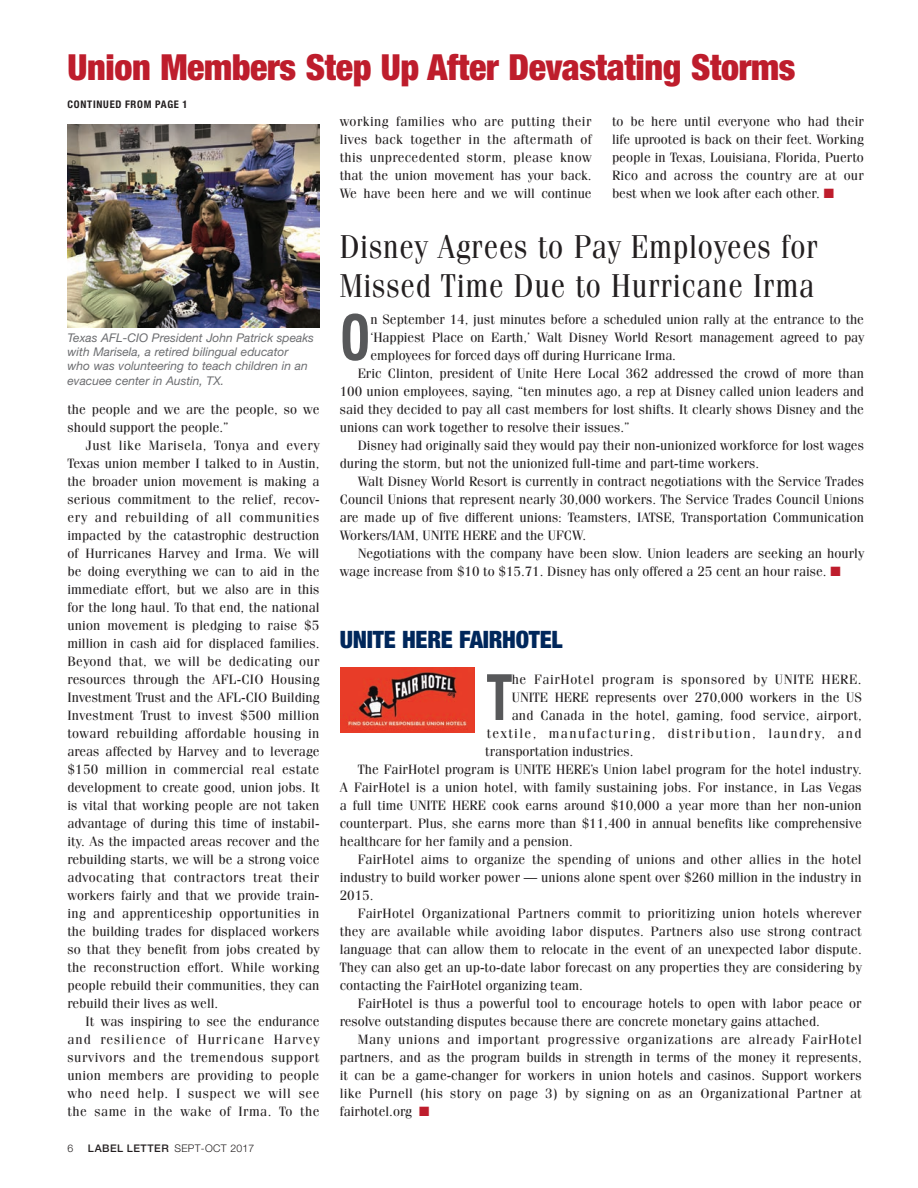
<style>
.page{position:relative;width:918px;height:1188px;background:#fff}
.page>*{position:absolute;margin:0;border:0;box-sizing:border-box;transform-origin:0 0}
.t1{font:700 condensed 63.3px "Univers LT Std";color:#57585a;scale:.8 1}
.t2{font:900 condensed 36px "Helvetica Neue LT Std";letter-spacing:-.01em;color:#be1d2c}
.t3{font:33px/39.6px "Fenice Std";letter-spacing:.025em;color:#231f20;scale:.88 1}
.t4{font:900 condensed 24px "Helvetica Neue LT Std";letter-spacing:-.01em;color:#00275b}
.t5{font:13.5px/18px "Fenice Std";color:#231f20;text-align:justify}
.t6{font:13.5px "Fenice Std";letter-spacing:.04em;color:#231f20}
.t7{font:13.5px "Fenice Std";letter-spacing:.02em;color:#231f20}
.t8{font:13.5px "Fenice Std";letter-spacing:.105em;color:#231f20}
.t9{font:italic 12px/14.4px "Helvetica Neue LT Std";color:#6c6d70}
.t10{font:300 10.5px "Helvetica Neue LT Std";letter-spacing:.025em;color:#231f20}
.t11{font:700 condensed 10.5px "Helvetica Neue LT Std";letter-spacing:.07em;color:#231f20}
.s1{color:#be1d2c}
.s2{font-weight:500}
</style>
<div class="page">
<img style="left:68px;top:124px;width:251px;height:203px">
<img style="left:341px;top:668px;width:133px;height:65px">
<h2 class="t2" style="left:68px;top:45px;width:729px">Union Members Step Up After Devastating Storms</h2>
<p class="t11" style="left:68px;top:98px;width:122px">CONTINUED FROM PAGE 1</p>
<p class="t5" style="left:340px;top:112px;width:254px">working families who are putting their lives back together in the aftermath of this unprecedented storm, please know that the union movement has your back.<br>We have been here and we will continue</p>
<p class="t5" style="left:612px;top:112px;width:254px">to be here until everyone who had their life uprooted is back on their feet. Working people in Texas, Louisiana, Florida, Puerto Rico and across the country are at our best when we look after each other. <span class="s1">■</span></p>
<p class="t9" style="left:68px;top:330px;width:248px">Texas AFL-CIO President John Patrick speaks with Marisela, a retired bilingual educator who was volunteering to teach children in an evacuee center in Austin, TX.</p>
<p class="t5" style="left:68px;top:400px;width:253px">the people and we are the people, so we should support the people.”</p>
<p class="t5" style="left:68px;top:436px;width:254px;text-indent:18px">Just like Marisela, Tonya and every Texas union member I talked to in Austin, the broader union movement is making a serious commitment to the relief, recov&shy;ery and rebuilding of all communities impacted by the catastrophic destruction of Hurricanes Harvey and Irma. We will be doing everything we can to aid in the immediate effort, but we also are in this for the long haul. To that end, the national union movement is pledging to raise $5 million in cash aid for displaced families.<br>Beyond that, we will be dedicating our resources through the AFL-CIO Housing Investment Trust and the AFL-CIO Building Investment Trust to invest $500 million toward rebuilding affordable housing in areas affected by Harvey and to leverage $150 million in commercial real estate development to create good, union jobs. It is vital that working people are not taken advantage of during this time of instabil&shy;ity. As the impacted areas recover and the rebuilding starts, we will be a strong voice advocating that contractors treat their workers fairly and that we provide train&shy;ing and apprenticeship opportunities in the building trades for displaced workers so that they benefit from jobs created by the reconstruction effort. While working people rebuild their communities, they can rebuild their lives as well.</p>
<p class="t5" style="left:68px;top:1012px;width:254px;text-indent:18px">It was inspiring to see the endurance and resilience of Hurricane Harvey survivors and the tremendous support union members are providing to people who need help. I suspect we will see the same in the wake of Irma. To the</p>
<p class="t10" style="left:68px;top:1142px;width:7px">6</p>
<p class="t10" style="left:88px;top:1142px;width:168px"><span class="s2">LABEL LETTER</span> SEPT-OCT 2017</p>
<h3 class="t3" style="left:340px;top:226px;width:545px">Disney Agrees to Pay Employees for<br>Missed Time Due to Hurricane Irma</h3>
<h1 class="t1" style="left:340px;top:299px;width:40px">O</h1>
<p class="t5" style="left:370px;top:310px;width:495px">n September 14, just minutes before a scheduled union rally at the entrance to the</p>
<p class="t5" style="left:370px;top:328px;width:495px">‘Happiest Place on Earth,’ Walt Disney World Resort management agreed to pay</p>
<p class="t5" style="left:370px;top:346px;width:307px">employees for forced days off during Hurricane Irma.</p>
<p class="t5" style="left:358px;top:364px;width:508px">Eric Clinton, president of Unite Here Local 362 addressed the crowd of more than</p>
<p class="t5" style="left:340px;top:382px;width:526px">100 union employees, saying, “ten minutes ago, a rep at Disney called union leaders and</p>
<p class="t5" style="left:340px;top:400px;width:526px">said they decided to pay all cast members for lost shifts. It clearly shows Disney and the</p>
<p class="t5" style="left:340px;top:418px;width:292px">unions can work together to resolve their issues.”</p>
<p class="t5" style="left:358px;top:436px;width:508px">Disney had originally said they would pay their non-unionized workforce for lost wages</p>
<p class="t5" style="left:340px;top:454px;width:421px">during the storm, but not the unionized full-time and part-time workers.</p>
<p class="t5" style="left:358px;top:472px;width:508px">Walt Disney World Resort is currently in contract negotiations with the Service Trades</p>
<p class="t5" style="left:340px;top:490px;width:526px">Council Unions that represent nearly 30,000 workers. The Service Trades Council Unions</p>
<p class="t5" style="left:340px;top:508px;width:526px">are made up of five different unions: Teamsters, IATSE, Transportation Communication</p>
<p class="t5" style="left:340px;top:526px;width:248px">Workers/IAM, UNITE HERE and the UFCW.</p>
<p class="t5" style="left:358px;top:544px;width:508px">Negotiations with the company have been slow. Union leaders are seeking an hourly</p>
<p class="t5" style="left:340px;top:562px;width:502px">wage increase from $10 to $15.71. Disney has only offered a 25 cent an hour raise. <span class="s1">■</span></p>
<h3 class="t4" style="left:340px;top:625px;width:224px">UNITE HERE FAIRHOTEL</h3>
<h1 class="t1" style="left:487px;top:659px;width:33px">T</h1>
<p class="t6" style="left:512px;top:671px;width:351px">he FairHotel program is sponsored by UNITE HERE.</p>
<p class="t5" style="left:512px;top:688px;width:352px">UNITE HERE represents over 270,000 workers in the US</p>
<p class="t5" style="left:512px;top:706px;width:352px">and Canada in the hotel, gaming, food service, airport,</p>
<p class="t8" style="left:487px;top:725px;width:376px">textile, manufacturing, distribution, laundry, and</p>
<p class="t5" style="left:485px;top:742px;width:150px">transportation industries.</p>
<p class="t5" style="left:358px;top:760px;width:506px">The FairHotel program is UNITE HERE’s Union label program for the hotel industry.</p>
<p class="t5" style="left:340px;top:778px;width:524px">A FairHotel is a union hotel, with family sustaining jobs. For instance, in Las Vegas</p>
<p class="t5" style="left:340px;top:796px;width:523px">a full time UNITE HERE cook earns around $10,000 a year more than her non-union</p>
<p class="t5" style="left:340px;top:814px;width:524px">counterpart. Plus, she earns more than $11,400 in annual benefits like comprehensive</p>
<p class="t5" style="left:340px;top:832px;width:235px">healthcare for her family and a pension.</p>
<p class="t5" style="left:358px;top:850px;width:505px">FairHotel aims to organize the spending of unions and other allies in the hotel</p>
<p class="t5" style="left:340px;top:868px;width:523px">industry to build worker power — unions alone spent over $260 million in the industry in</p>
<p class="t5" style="left:340px;top:886px;width:35px">2015.</p>
<p class="t5" style="left:358px;top:904px;width:505px">FairHotel Organizational Partners commit to prioritizing union hotels wherever</p>
<p class="t5" style="left:340px;top:922px;width:524px">they are available while avoiding labor disputes. Partners also use strong contract</p>
<p class="t5" style="left:340px;top:940px;width:524px">language that can allow them to relocate in the event of an unexpected labor dispute.</p>
<p class="t5" style="left:340px;top:958px;width:523px">They can also get an up-to-date labor forecast on any properties they are considering by</p>
<p class="t5" style="left:340px;top:976px;width:245px">contacting the FairHotel organizing team.</p>
<p class="t5" style="left:358px;top:994px;width:506px">FairHotel is thus a powerful tool to encourage hotels to open with labor peace or</p>
<p class="t5" style="left:340px;top:1012px;width:482px">resolve outstanding disputes because there are concrete monetary gains attached.</p>
<p class="t6" style="left:358px;top:1031px;width:506px">Many unions and important progressive organizations are already FairHotel</p>
<p class="t5" style="left:340px;top:1048px;width:524px">partners, and as the program builds in strength in terms of the money it represents,</p>
<p class="t5" style="left:340px;top:1066px;width:523px">it can be a game-changer for workers in union hotels and casinos. Support workers</p>
<p class="t7" style="left:340px;top:1085px;width:524px">like Purnell (his story on page 3) by signing on as an Organizational Partner at</p>
<p class="t5" style="left:340px;top:1102px;width:91px">fairhotel.org <span class="s1">■</span></p>
</div>
